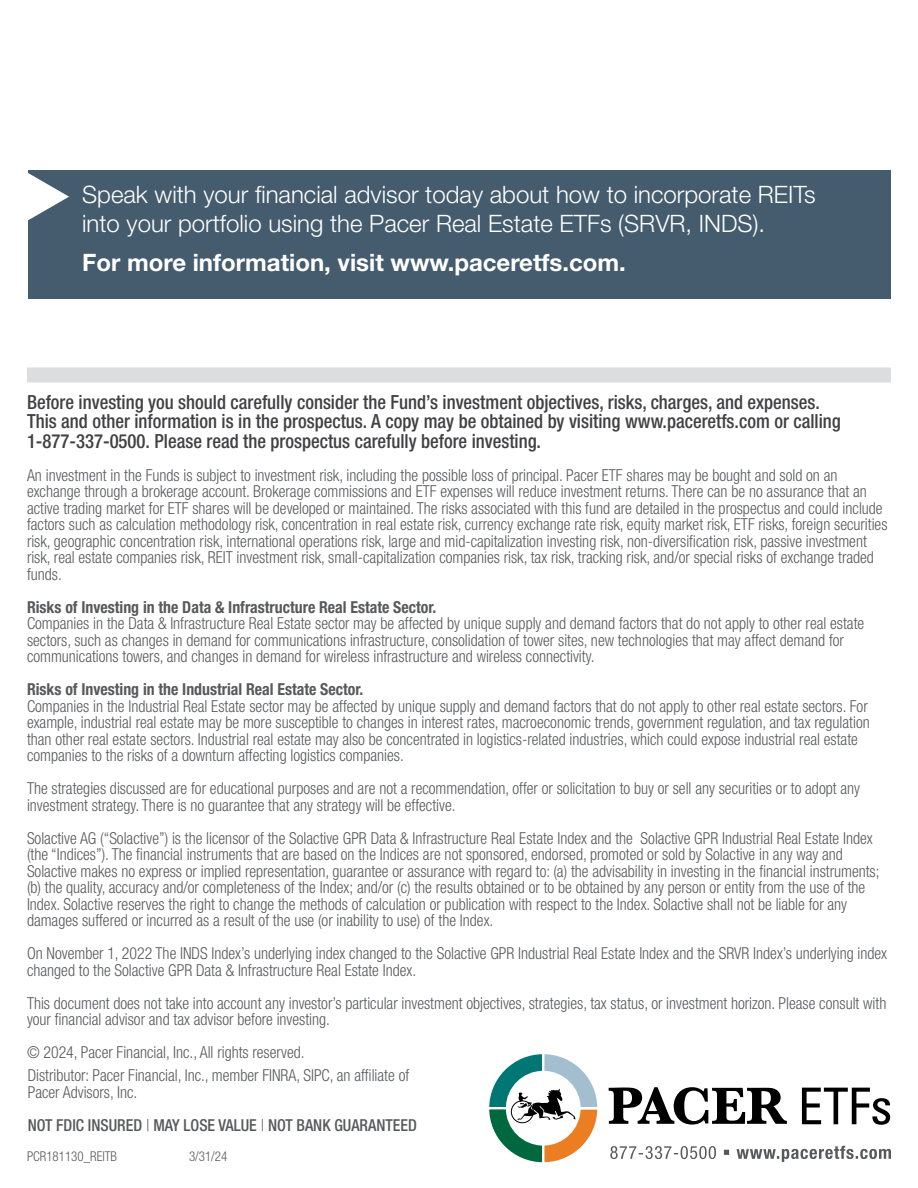
<style>
.page{position:relative;width:918px;height:1188px;background:#fff}
.page>*{position:absolute;margin:0;border:0;box-sizing:border-box;transform-origin:0 0}
.t1{font:300 24px/28.5px "Helvetica Neue LT Std";color:#fff}
.t2{font:700 24px "Helvetica Neue LT Std";color:#fff}
.t3{font:500 condensed 19.5px/19.5px "Helvetica Neue LT Std";color:#414042;scale:.96 1}
.t4{font:300 condensed 16.5px/16.5px "Helvetica Neue LT Std";color:#58595b;scale:.96 1}
.t5{font:700 condensed 16.5px "Helvetica Neue LT Std";color:#58595b;scale:.96 1}
.t6{font:500 condensed 16.5px/33px "Helvetica Neue LT Std";color:#58595b;scale:.96 1}
.t7{font:300 condensed 13.5px "Helvetica Neue LT Std";color:#58595b;scale:.96 1}
.s1{font-weight:300}
</style>
<div class="page">
<div style="left:27px;top:368px;width:864px;height:14px;background:#dcddde"></div>
<div style="left:28px;top:171px;width:863px;height:128px;background:#445c6d"></div>
<svg style="left:28px;top:173px;width:41px;height:48px"></svg>
<svg style="left:610px;top:1146px;width:281px;height:16px"></svg>
<svg style="left:609px;top:1087px;width:178px;height:38px"></svg>
<svg style="left:489px;top:1054px;width:109px;height:109px"></svg>
<svg style="left:802px;top:1088px;width:88px;height:37px"></svg>
<h1 class="t1" style="left:82px;top:180px;width:735px">Speak with your financial advisor today about how to incorporate REITs into your portfolio using the Pacer Real Estate ETFs (SRVR, INDS).</h1>
<h1 class="t2" style="left:82px;top:248px;width:545px">For more information, visit www.paceretfs.com.</h1>
<p class="t3" style="left:27px;top:392px;width:849px">Before investing you should carefully consider the Fund’s investment objectives, risks, charges, and expenses.<br>This and other information is in the prospectus. A copy may be obtained by visiting www.paceretfs.com or calling<br>1-877-337-0500. Please read the prospectus carefully before investing.</p>
<p class="t4" style="left:27px;top:466px;width:898px">An investment in the Funds is subject to investment risk, including the possible loss of principal. Pacer ETF shares may be bought and sold on an exchange through a brokerage account. Brokerage commissions and ETF expenses will reduce investment returns. There can be no assurance that an active trading market for ETF shares will be developed or maintained. The risks associated with this fund are detailed in the prospectus and could include factors such as calculation methodology risk, concentration in real estate risk, currency exchange rate risk, equity market risk, ETF risks, foreign securities risk, geographic concentration risk, international operations risk, large and mid-capitalization investing risk, non-diversification risk, passive investment risk, real estate companies risk, REIT investment risk, small-capitalization companies risk, tax risk, tracking risk, and/or special risks of exchange traded funds.</p>
<p class="t5" style="left:27px;top:597px;width:428px">Risks of Investing in the Data &amp; Infrastructure Real Estate Sector.</p>
<p class="t4" style="left:27px;top:615px;width:874px">Companies in the Data &amp; Infrastructure Real Estate sector may be affected by unique supply and demand factors that do not apply to other real estate sectors, such as changes in demand for communications infrastructure, consolidation of tower sites, new technologies that may affect demand for communications towers, and changes in demand for wireless infrastructure and wireless connectivity.</p>
<p class="t5" style="left:27px;top:679px;width:352px">Risks of Investing in the Industrial Real Estate Sector.</p>
<p class="t4" style="left:27px;top:697px;width:879px">Companies in the Industrial Real Estate sector may be affected by unique supply and demand factors that do not apply to other real estate sectors. For example, industrial real estate may be more susceptible to changes in interest rates, macroeconomic trends, government regulation, and tax regulation than other real estate sectors. Industrial real estate may also be concentrated in logistics-related industries, which could expose industrial real estate companies to the risks of a downturn affecting logistics companies.</p>
<p class="t4" style="left:27px;top:780px;width:869px">The strategies discussed are for educational purposes and are not a recommendation, offer or solicitation to buy or sell any securities or to adopt any investment strategy. There is no guarantee that any strategy will be effective.</p>
<p class="t4" style="left:27px;top:829px;width:890px">Solactive AG (“Solactive”) is the licensor of the Solactive GPR Data &amp; Infrastructure Real Estate Index and the Solactive GPR Industrial Real Estate Index (the “Indices”). The financial instruments that are based on the Indices are not sponsored, endorsed, promoted or sold by Solactive in any way and Solactive makes no express or implied representation, guarantee or assurance with regard to: (a) the advisability in investing in the financial instruments; (b) the quality, accuracy and/or completeness of the Index; and/or (c) the results obtained or to be obtained by any person or entity from the use of the Index. Solactive reserves the right to change the methods of calculation or publication with respect to the Index. Solactive shall not be liable for any damages suffered or incurred as a result of the use (or inability to use) of the Index.</p>
<p class="t4" style="left:27px;top:945px;width:898px">On November 1, 2022 The INDS Index’s underlying index changed to the Solactive GPR Industrial Real Estate Index and the SRVR Index’s underlying index changed to the Solactive GPR Data &amp; Infrastructure Real Estate Index.</p>
<p class="t4" style="left:27px;top:994px;width:897px">This document does not take into account any investor’s particular investment objectives, strategies, tax status, or investment horizon. Please consult with your financial advisor and tax advisor before investing.</p>
<p class="t4" style="left:27px;top:1041px;width:400px;line-height:23.1px">© 2024, Pacer Financial, Inc., All rights reserved.<br>Distributor: Pacer Financial, Inc., member FINRA, SIPC, an affiliate of</p>
<p class="t6" style="left:28px;top:1075px;width:407px"><span class="s1">Pacer Advisors, Inc.<br></span>NOT FDIC INSURED <span class="s1">|</span> MAY LOSE VALUE <span class="s1">|</span> NOT BANK GUARANTEED</p>
<p class="t7" style="left:27px;top:1148px;width:95px">PCR181130_REITB</p>
<p class="t7" style="left:189px;top:1148px;width:41px">3/31/24</p>
</div>
